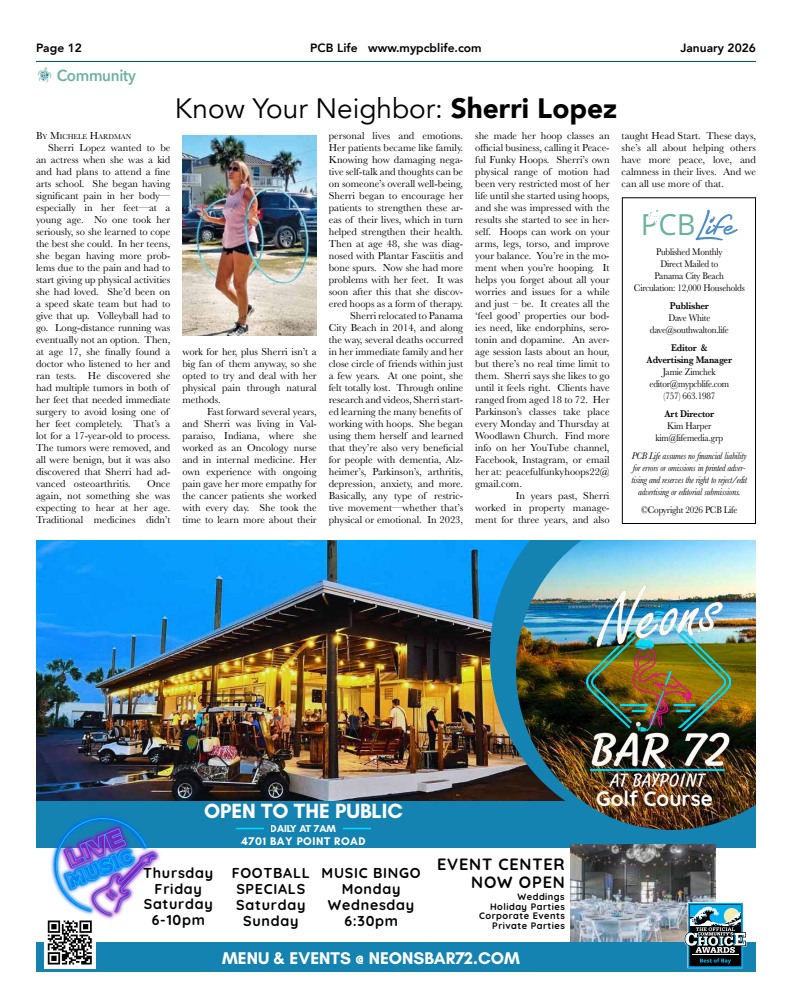
<style>
.page{position:relative;width:792px;height:1008px;background:#fff}
.page>*{position:absolute;margin:0;border:0;box-sizing:border-box;transform-origin:0 0}
.t1{font:29.1px "Open Sans";color:#6cb1a0}
.t2{font:28px "Avenir";color:#000}
.t3{font:700 20.9px "Glacial Indifference";color:#fff}
.t4{font:700 20.8px "Quicksand";color:#fefefe}
.t5{font:700 17.3px "Glacial Indifference";color:#fff}
.t6{font:700 16.3px/18px "Quicksand";letter-spacing:.05em;color:#000;text-align:right}
.t7{font:600 16px "Avenir Next";letter-spacing:-.02em;color:#6cb1a0;scale:.95 1}
.t8{font:700 14.3px/15.8px "Quicksand";letter-spacing:.05em;color:#000;text-align:center}
.t9{font:800 12px "Avenir";color:#000}
.t10{font:700 11.3px "Glacial Indifference";letter-spacing:.05em;color:#fff}
.t11{font:10.5px/12px "Baskerville";color:#000;text-align:justify}
.t12{font:700 10.3px "Glacial Indifference";color:#fff}
.t13{font:10px/12px "Baskerville";letter-spacing:-.02em;color:#000;text-align:center;scale:.91 1}
.t14{font:italic 10px/12px "Baskerville";letter-spacing:-.02em;color:#000;text-align:center;scale:.91 1}
.t15{font:600 10px/12px "Baskerville";letter-spacing:-.02em;color:#000;text-align:center;scale:.91 1}
.t16{font:700 9.3px/9.8px "Quicksand";letter-spacing:.05em;color:#000;text-align:right}
.t17{font:7.3px "Baskerville";color:#000}
.s1{font-weight:900}
.s2{font-size:10.5px}
</style>
<div class="page">
<hr style="left:36px;top:61px;width:720px;height:1px;background:#004988">
<svg style="left:38px;top:67px;width:14px;height:16px"></svg>
<img style="left:36px;top:540px;width:454px;height:262px">
<div style="left:36px;top:802px;width:720px;height:46px;background:#1483b2"></div>
<img style="left:490px;top:540px;width:26px;height:262px">
<img style="left:516px;top:540px;width:240px;height:290px">
<img style="left:586px;top:583px;width:144px;height:205px">
<img style="left:36px;top:796px;width:132px;height:6px">
<img style="left:39px;top:801px;width:124px;height:84px">
<img style="left:58px;top:812px;width:105px;height:5px">
<img style="left:100px;top:817px;width:63px;height:103px">
<img style="left:55px;top:817px;width:101px;height:98px">
<svg style="left:343px;top:828px;width:28px;height:1px"></svg>
<svg style="left:236px;top:828px;width:28px;height:1px"></svg>
<img style="left:571px;top:844px;width:145px;height:98px">
<div style="left:36px;top:942px;width:720px;height:30px;background:#1483b2"></div>
<div style="left:44px;top:917px;width:51px;height:51px;background:linear-gradient(to right,#fff,#fff)"></div>
<svg style="left:48px;top:921px;width:44px;height:44px"></svg>
<svg style="left:684px;top:902px;width:62px;height:66px"></svg>
<div style="left:622px;top:197px;width:134px;height:327px;border:1px solid #000"></div>
<svg style="left:696px;top:210px;width:42px;height:30px"></svg>
<svg style="left:649px;top:209px;width:12px;height:13px"></svg>
<img style="left:182px;top:135px;width:135px;height:200px">
<p class="t9" style="left:36px;top:39px;width:47px">Page 12</p>
<p class="t9" style="left:310px;top:39px;width:173px">PCB Life www.mypcblife.com</p>
<p class="t9" style="left:680px;top:39px;width:77px">January 2026</p>
<h3 class="t7" style="left:57px;top:62px;width:85px">Community</h3>
<h2 class="t2" style="left:175px;top:92px;width:444px">Know Your Neighbor: <span class="s1">Sherri Lopez</span></h2>
<p class="t17" style="left:36px;top:132px;width:97px"><span class="s2">B</span>Y <span class="s2">M</span>ICHELE <span class="s2">H</span>ARDMAN</p>
<p class="t11" style="left:36px;top:142px;width:136px;text-align:left;text-indent:12px">Sherri Lopez wanted to be an actress when she was a kid and had plans to attend a fine arts school. She began having significant pain in her body— especially in her feet—at a young age. No one took her seriously, so she learned to cope the best she could. In her teens, she began having more prob&shy;lems due to the pain and had to start giving up physical activities she had loved. She’d been on a speed skate team but had to give that up. Volleyball had to go. Long-distance running was eventually not an option. Then, at age 17, she finally found a doctor who listened to her and ran tests. He discovered she had multiple tumors in both of her feet that needed immediate surgery to avoid losing one of her feet completely. That’s a lot for a 17-year-old to process.<br>The tumors were removed, and all were benign, but it was also discovered that Sherri had ad&shy;vanced osteoarthritis.</p>
<p class="t11" style="left:36px;top:478px;width:136px;text-indent:111px">Once again, not something she was expecting to hear at her age.<br>Traditional medicines didn’t</p>
<p class="t11" style="left:182px;top:346px;width:136px">work for her, plus Sherri isn’t a big fan of them anyway, so she opted to try and deal with her physical pain through natural methods.</p>
<p class="t11" style="left:182px;top:406px;width:136px;text-indent:25px">Fast forward several years, and Sherri was living in Val&shy;paraiso, Indiana, where she worked as an Oncology nurse and in internal medicine. Her own experience with ongoing pain gave her more empathy for the cancer patients she worked with every day. She took the time to learn more about their</p>
<p class="t11" style="left:329px;top:130px;width:136px;text-align:right">personal lives and emotions.<br>Her patients became like family.<br>Knowing how damaging nega&shy;tive self-talk and thoughts can be on someone’s overall well-being,<br>Sherri began to encourage her patients to strengthen these ar&shy;eas of their lives, which in turn helped strengthen their health.<br>Then at age 48, she was diag&shy;nosed with Plantar Fasciitis and bone spurs. Now she had more problems with her feet. It was soon after this that she discov&shy;ered hoops as a form of therapy.<br>Sherri relocated to Panama<br>City Beach in 2014, and along the way, several deaths occurred in her immediate family and her close circle of friends within just a few years. At one point, she felt totally lost. Through online research and videos, Sherri start&shy;ed learning the many benefits of working with hoops. She began using them herself and learned that they’re also very beneficial for people with dementia, Alz&shy;heimer’s, Parkinson’s, arthritis, depression, anxiety, and more.<br>Basically, any type of restric&shy;tive movement—whether that’s physical or emotional. In 2023,</p>
<p class="t11" style="left:475px;top:130px;width:136px">she made her hoop classes an official business, calling it Peace&shy;ful Funky Hoops. Sherri’s own physical range of motion had been very restricted most of her life until she started using hoops, and she was impressed with the results she started to see in her&shy;self. Hoops can work on your arms, legs, torso, and improve your balance. You’re in the mo&shy;ment when you’re hooping. It helps you forget about all your worries and issues for a while and just – be. It creates all the ‘feel good’ properties our bod&shy;ies need, like endorphins, sero&shy;tonin and dopamine. An aver&shy;age session lasts about an hour, but there’s no real time limit to them. Sherri says she likes to go until it feels right. Clients have ranged from aged 18 to 72. Her Parkinson’s classes take place every Monday and Thursday at Woodlawn Church. Find more info on her YouTube channel, Facebook, Instagram, or email her at: peacefulfunkyhoops22@ gmail.com.</p>
<p class="t11" style="left:475px;top:490px;width:136px;text-indent:41px">In years past, Sherri worked in property manage&shy;ment for three years, and also</p>
<p class="t11" style="left:622px;top:130px;width:136px">taught Head Start. These days, she’s all about helping others have more peace, love, and calmness in their lives. And we can all use more of that.</p>
<h1 class="t1" style="left:641px;top:205px;width:56px">PCB</h1>
<p class="t13" style="left:634px;top:246px;width:123px">Published Monthly<br>Direct Mailed to<br>Panama City Beach<br>Circulation: 12,000 Households</p>
<p class="t15" style="left:670px;top:300px;width:44px">Publisher</p>
<p class="t13" style="left:650px;top:312px;width:88px">Dave White dave@southwalton.life</p>
<p class="t15" style="left:647px;top:342px;width:95px">Editor &amp;<br>Advertising Manager</p>
<p class="t13" style="left:650px;top:366px;width:89px">Jamie Zimchek editor@mypcblife.com (757) 663.1987</p>
<p class="t15" style="left:665px;top:408px;width:56px">Art Director</p>
<p class="t13" style="left:656px;top:420px;width:76px">Kim Harper kim@lifemedia.grp</p>
<p class="t14" style="left:632px;top:450px;width:128px">PCB Life assumes no financial liability for errors or omissions in printed adver&shy;tising and reserves the right to reject/edit advertising or editorial submissions.</p>
<p class="t13" style="left:641px;top:504px;width:107px">©Copyright 2026 PCB Life</p>
<h3 class="t3" style="left:204px;top:798px;width:200px">OPEN TO THE PUBLIC</h3>
<p class="t12" style="left:271px;top:822px;width:67px">DAILY AT 7AM</p>
<h3 class="t8" style="left:143px;top:864px;width:72px">Thursday<br>Friday<br>Saturday<br>6-10pm</h3>
<h3 class="t5" style="left:222px;top:947px;width:299px">MENU &amp; EVENTS @ NEONSBAR72.COM</h3>
<p class="t10" style="left:241px;top:835px;width:126px">4701 BAY POINT ROAD</p>
<h3 class="t6" style="left:437px;top:853px;width:129px">EVENT CENTER<br>NOW OPEN</h3>
<p class="t16" style="left:479px;top:891px;width:87px">Weddings<br>Holiday Parties<br>Corporate Events<br>Private Parties</p>
<h3 class="t8" style="left:322px;top:864px;width:100px">MUSIC BINGO<br>Monday<br>Wednesday<br>6:30pm</h3>
<h3 class="t8" style="left:232px;top:864px;width:80px">FOOTBALL<br>SPECIALS<br>Saturday<br>Sunday</h3>
<h3 class="t4" style="left:596px;top:781px;width:118px">Golf Course</h3>
</div>
